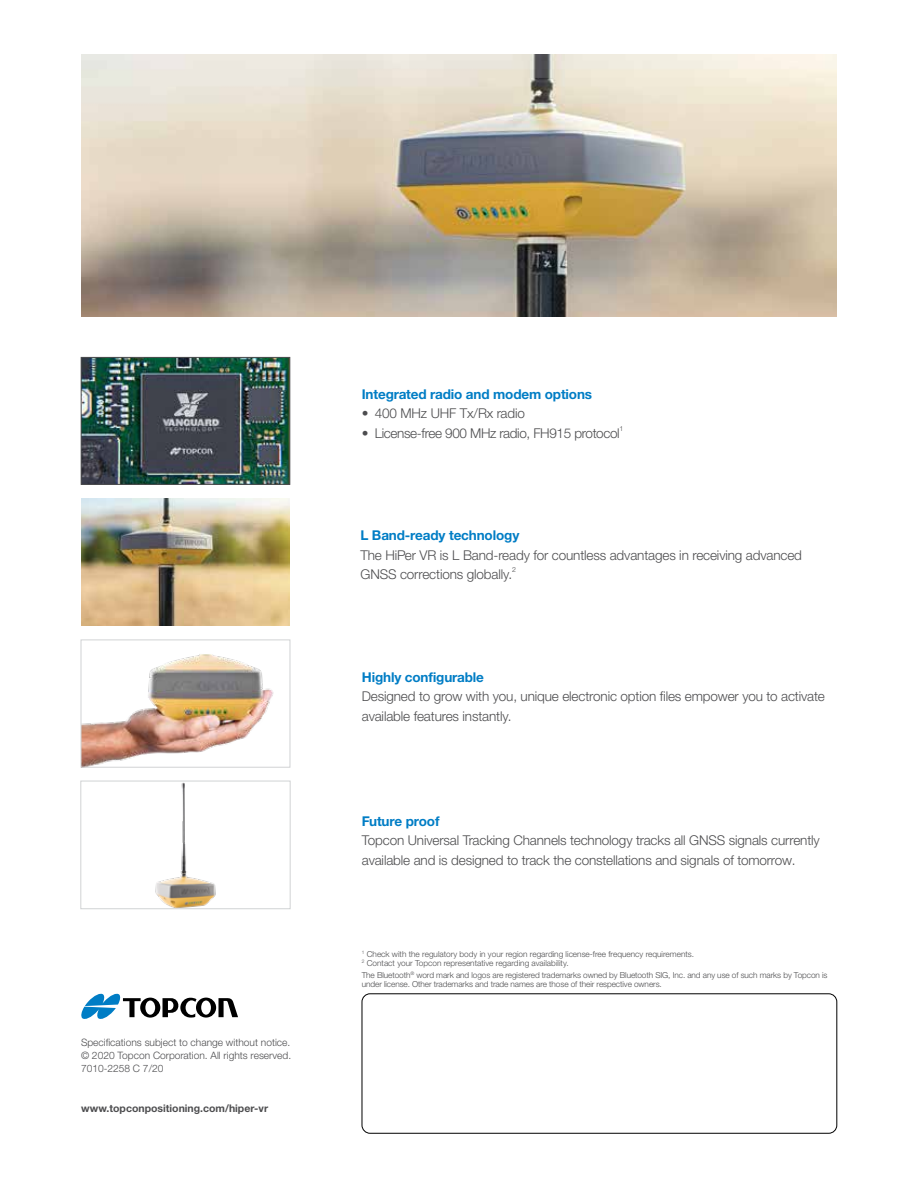
<style>
.page{position:relative;width:918px;height:1188px;background:#fff}
.page>*{position:absolute;margin:0;border:0;box-sizing:border-box;transform-origin:0 0}
.t1{font:300 13.5px/19.5px "Helvetica Neue LTW1 G";letter-spacing:-.01em;color:#4d4d4f}
.t2{font:700 13.5px "Helvetica Neue LTW1 G";letter-spacing:-.01em;color:#007dc5}
.t3{font:700 10.5px "Helvetica Neue LTW1 G";color:#4d4d4f}
.t4{font:300 10.2px/12.8px "Helvetica Neue LTW1 G";color:#4d4d4f;text-align:justify}
.t5{font:300 8.25px/9px "Helvetica Neue LTW1 G";letter-spacing:-.01em;color:#4d4d4f}
.t6{font:300 7.05px "Helvetica Neue LTW1 G";color:#4d4d4f}
</style>
<div class="page">
<div style="left:362px;top:994px;width:475px;height:139px;border:1px solid #000;border-radius:8px"></div>
<svg style="left:81px;top:994px;width:157px;height:25px"></svg>
<img style="left:81px;top:54px;width:756px;height:263px">
<img style="left:155px;top:783px;width:61px;height:124px">
<div style="left:81px;top:781px;width:209px;height:128px;border:1px solid #d1d3d4"></div>
<img style="left:83px;top:359px;width:205px;height:124px">
<div style="left:81px;top:357px;width:209px;height:128px;border:1px solid #4d4d4f"></div>
<img style="left:81px;top:499px;width:209px;height:127px">
<img style="left:83px;top:654px;width:191px;height:111px">
<div style="left:81px;top:640px;width:209px;height:127px;border:1px solid #d1d3d4"></div>
<p class="t4" style="left:81px;top:1036px;width:212px">Specifications subject to change without notice. © 2020 Topcon Corporation. All rights reserved.<br>7010-2258 C 7/20</p>
<p class="t3" style="left:81px;top:1102px;width:189px">www.topconpositioning.com/hiper-vr</p>
<p class="t2" style="left:362px;top:386px;width:232px">Integrated radio and modem options</p>
<p class="t1" style="left:362px;top:404px;width:165px">• 400 MHz UHF Tx/Rx radio</p>
<p class="t1" style="left:362px;top:423px;width:259px">• License-free 900 MHz radio, FH915 protocol</p>
<p class="t6" style="left:619px;top:424px;width:5px">1</p>
<p class="t2" style="left:360px;top:527px;width:160px">L Band-ready technology</p>
<p class="t1" style="left:360px;top:545px;width:443px">The HiPer VR is L Band-ready for countless advantages in receiving advanced<br>GNSS corrections globally.</p>
<p class="t6" style="left:512px;top:565px;width:5px">2</p>
<p class="t2" style="left:362px;top:668px;width:124px">Highly configurable</p>
<p class="t1" style="left:362px;top:686px;width:465px">Designed to grow with you, unique electronic option files empower you to activate available features instantly.</p>
<p class="t2" style="left:362px;top:812px;width:79px">Future proof</p>
<p class="t1" style="left:362px;top:830px;width:460px">Topcon Universal Tracking Channels technology tracks all GNSS signals currently available and is designed to track the constellations and signals of tomorrow.</p>
<p class="t5" style="left:362px;top:949px;width:334px"><sup>1</sup> Check with the regulatory body in your region regarding license-free frequency requirements.<br><sup>2</sup> Contact your Topcon representative regarding availability.</p>
<p class="t5" style="left:362px;top:970px;width:467px">The Bluetooth<sup>®</sup> word mark and logos are registered trademarks owned by Bluetooth SIG, Inc. and any use of such marks by Topcon is under license. Other trademarks and trade names are those of their respective owners.</p>
</div>
